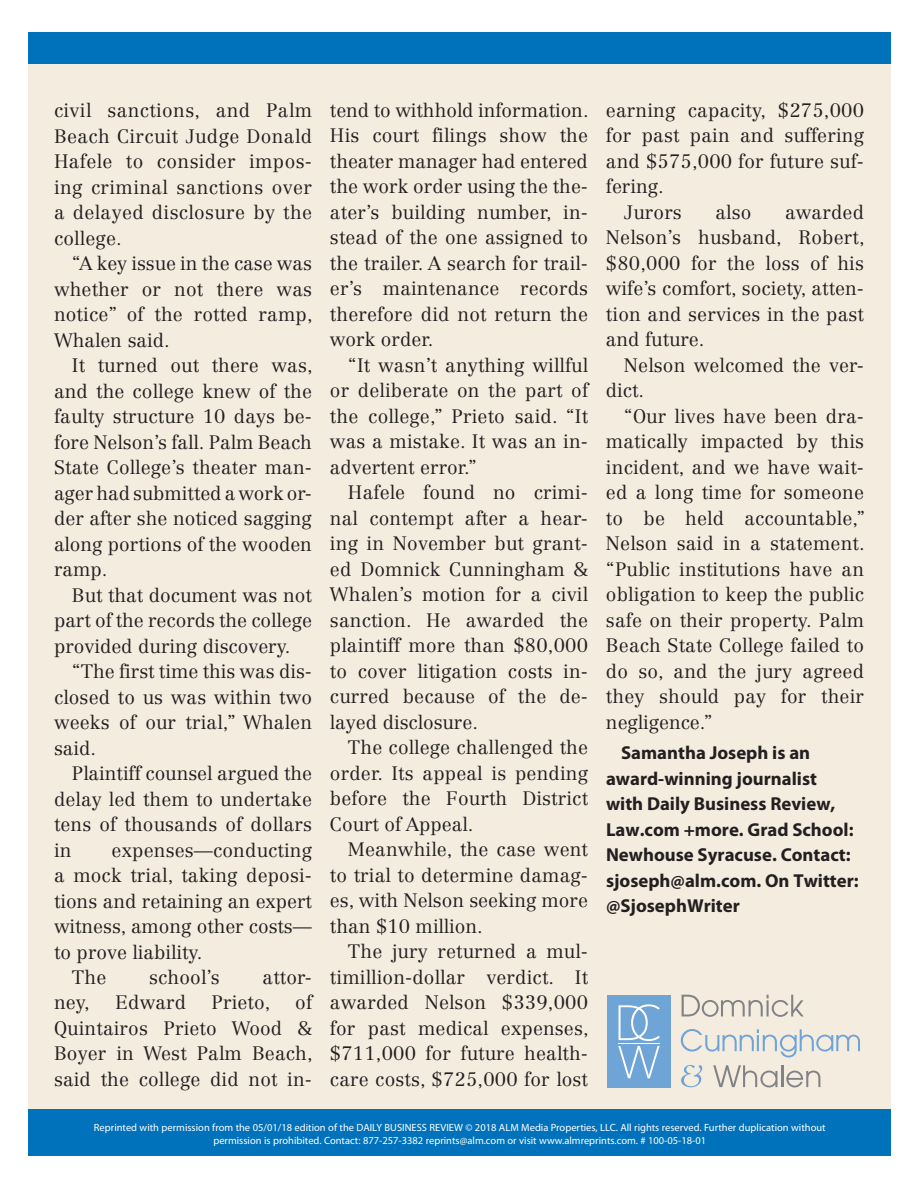
<style>
.page{position:relative;width:918px;height:1188px;background:#fff}
.page>*{position:absolute;margin:0;border:0;box-sizing:border-box;transform-origin:0 0}
.t1{font:300 19.2px/25.5px "Centennial LT Std";letter-spacing:.01em;color:#231f20;text-align:justify}
.t2{font:700 18.75px/25.5px "Myriad Pro";color:#231f20}
.t3{font:10.5px/13.5px "Myriad Pro";color:#fff;text-align:center}
</style>
<div class="page">
<div style="left:29px;top:35px;width:862px;height:1088px;background:#f4ecdf"></div>
<div style="left:29px;top:32px;width:862px;height:31px;background:#0072bc"></div>
<div style="left:29px;top:1109px;width:862px;height:47px;background:#0072bc"></div>
<svg style="left:682px;top:995px;width:122px;height:22px"></svg>
<svg style="left:681px;top:1029px;width:179px;height:29px"></svg>
<svg style="left:681px;top:1065px;width:21px;height:22px"></svg>
<svg style="left:713px;top:1065px;width:64px;height:22px"></svg>
<hr style="left:781px;top:1065px;width:2px;height:22px;background:#808285">
<svg style="left:786px;top:1071px;width:34px;height:16px"></svg>
<div style="left:608px;top:995px;width:63px;height:92px;background:#6fa4d7"></div>
<svg style="left:618px;top:1004px;width:42px;height:74px"></svg>
<hr style="left:618px;top:1043px;width:42px;height:1px;background:#fff">
<p class="t1" style="left:54px;top:98px;width:260px">civil sanctions, and Palm Beach Circuit Judge Donald Hafele to consider impos&shy;ing criminal sanctions over a delayed disclosure by the college.</p>
<p class="t1" style="left:54px;top:251px;width:260px;text-indent:18px">“A key issue in the case was whether or not there was notice” of the rotted ramp, Whalen said.</p>
<p class="t1" style="left:54px;top:353px;width:260px;text-indent:18px">It turned out there was, and the college knew of the faulty structure 10 days be&shy;fore Nelson’s fall. Palm Beach State College’s theater man&shy;ager had submitted a work or&shy;der after she noticed sagging along portions of the wooden ramp.</p>
<p class="t1" style="left:54px;top:582px;width:260px;text-indent:18px">But that document was not part of the records the college provided during discovery.</p>
<p class="t1" style="left:54px;top:659px;width:260px;text-indent:18px">“The first time this was dis&shy;closed to us was within two weeks of our trial,” Whalen said.</p>
<p class="t1" style="left:54px;top:761px;width:260px;text-indent:18px">Plaintiff counsel argued the delay led them to undertake tens of thousands of dollars in</p>
<p class="t1" style="left:112px;top:837px;width:202px">expenses—conducting</p>
<p class="t1" style="left:54px;top:863px;width:260px">a mock trial, taking deposi-</p>
<p class="t1" style="left:54px;top:888px;width:259px">tions and retaining an expert</p>
<p class="t1" style="left:54px;top:914px;width:259px">witness, among other costs—</p>
<p class="t1" style="left:54px;top:939px;width:150px">to prove liability.</p>
<p class="t1" style="left:72px;top:965px;width:36px">The</p>
<p class="t1" style="left:149px;top:965px;width:72px">school’s</p>
<p class="t1" style="left:263px;top:965px;width:51px">attor-</p>
<p class="t1" style="left:54px;top:990px;width:37px">ney,</p>
<p class="t1" style="left:115px;top:990px;width:73px">Edward</p>
<p class="t1" style="left:212px;top:990px;width:61px">Prieto,</p>
<p class="t1" style="left:54px;top:990px;width:260px;text-indent:241px">of Quintairos Prieto Wood &amp; Boyer in West Palm Beach, said the college did not in-</p>
<p class="t1" style="left:330px;top:98px;width:260px">tend to withhold information.<br>His court filings show the theater manager had entered the work order using the the&shy;ater’s building number, in&shy;stead of the one assigned to the trailer. A search for trail&shy;er’s maintenance records therefore did not return the work order.</p>
<p class="t1" style="left:330px;top:352px;width:260px;text-indent:18px">“It wasn’t anything willful or deliberate on the part of the college,” Prieto said. “It was a mistake. It was an in&shy;advertent error.”</p>
<p class="t1" style="left:330px;top:480px;width:260px;text-indent:18px">Hafele found no crimi&shy;nal contempt after a hear&shy;ing in November but grant&shy;ed Domnick Cunningham &amp; Whalen’s motion for a civil sanction. He awarded the plaintiff more than $80,000 to cover litigation costs in&shy;curred because of the de&shy;layed disclosure.</p>
<p class="t1" style="left:330px;top:735px;width:260px;text-indent:18px">The college challenged the order. Its appeal is pending before the Fourth District Court of Appeal.</p>
<p class="t1" style="left:330px;top:837px;width:260px;text-indent:18px">Meanwhile, the case went to trial to determine damag&shy;es, with Nelson seeking more than $10 million.</p>
<p class="t1" style="left:330px;top:939px;width:260px;text-indent:18px">The jury returned a mul&shy;timillion-dollar verdict. It awarded Nelson $339,000 for past medical expenses, $711,000 for future health&shy;care costs, $725,000 for lost</p>
<p class="t1" style="left:606px;top:97px;width:260px">earning capacity, $275,000</p>
<p class="t1" style="left:606px;top:123px;width:260px">for past pain and suffering</p>
<p class="t1" style="left:606px;top:148px;width:260px">and $575,000 for future suf-</p>
<p class="t1" style="left:606px;top:174px;width:59px">fering.</p>
<p class="t1" style="left:624px;top:199px;width:59px">Jurors</p>
<p class="t1" style="left:715px;top:199px;width:37px">also</p>
<p class="t1" style="left:606px;top:199px;width:260px;text-indent:179px">awarded Nelson’s husband, Robert, $80,000 for the loss of his wife’s comfort, society, atten&shy;tion and services in the past and future.</p>
<p class="t1" style="left:606px;top:352px;width:259px;text-indent:18px">Nelson welcomed the ver&shy;dict.</p>
<p class="t1" style="left:606px;top:403px;width:261px;text-indent:18px">“Our lives have been dra&shy;matically impacted by this incident, and we have wait&shy;ed a long time for someone to be held accountable,” Nelson said in a statement. “Public institutions have an obligation to keep the public safe on their property. Palm Beach State College failed to do so, and the jury agreed they should pay for their negligence.”</p>
<p class="t2" style="left:606px;top:740px;width:254px;text-indent:15px">Samantha Joseph is an award-winning journalist with Daily Business Review,<br>Law.com +more. Grad School:<br>Newhouse Syracuse. Contact: sjoseph@alm.com. On Twitter: @SjosephWriter</p>
<p class="t3" style="left:94px;top:1121px;width:733px">Reprinted with permission from the 05/01/18 edition of the DAILY BUSINESS REVIEW © 2018 ALM Media Properties, LLC. All rights reserved. Further duplication without permission is prohibited. Contact: 877-257-3382 reprints@alm.com or visit www.almreprints.com. # 100-05-18-01</p>
</div>
